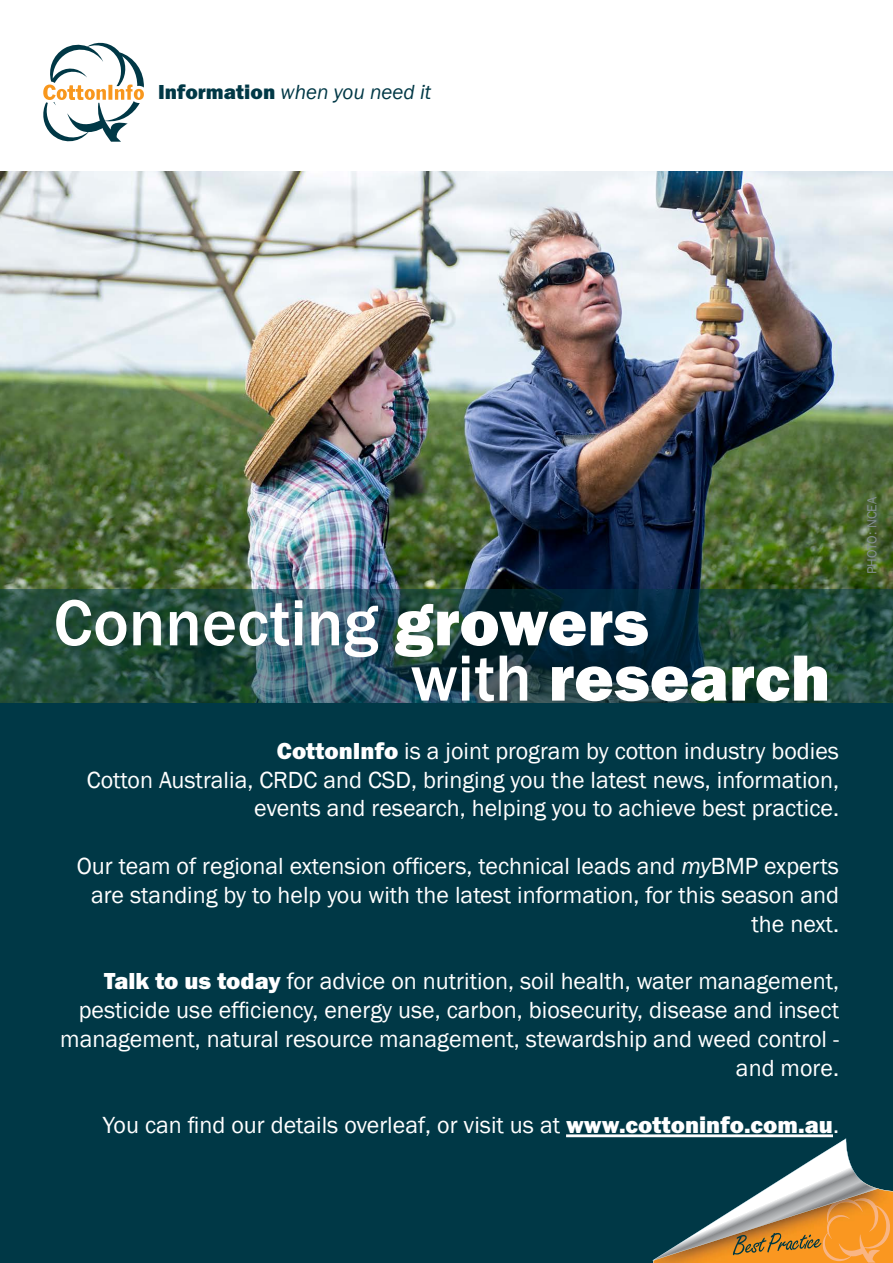
<style>
.page{position:relative;width:893px;height:1263px;background:#fff}
.page>*{position:absolute;margin:0;border:0;box-sizing:border-box;transform-origin:0 0}
.t1{font:500 67.5px "Franklin Gothic URW";color:#fff}
.t2{font:67.5px "Franklin Gothic URW Hea";color:#fff}
.t3{font:24px/28.8px "Franklin Gothic";color:#fff;text-align:right}
.t4{font:italic 21px "Franklin Gothic";color:#003846}
.t5{font:13.5px "Franklin Gothic";color:#848f93}
.s1{font-family:"Franklin Gothic URW Hea";font-style:normal}
.s2{font-family:"Franklin Gothic URW Hea";font-weight:400}
.s3{font-family:"Franklin Gothic URW";font-weight:500}
.s4{font-family:"Franklin Gothic URW Hea"}
.s5{font-style:italic}
</style>
<div class="page">
<img style="left:0;top:172px;width:893px;height:417px">
<div style="left:0;top:703px;width:893px;height:560px;background:#003846"></div>
<svg style="left:43px;top:43px;width:101px;height:99px"></svg>
<hr style="left:566px;top:1134px;width:267px;height:3px;background:#fff">
<svg style="left:652px;top:1138px;width:241px;height:125px"></svg>
<svg style="left:0;top:589px;width:893px;height:114px;background:#204644"></svg>
<p class="t4" style="left:158px;top:79px;width:275px"><span class="s1">Information</span> when you need it</p>
<h1 class="t1" style="left:54px;top:581px;width:597px">Connecting <span class="s2">growers</span></h1>
<h1 class="t2" style="left:411px;top:634px;width:421px"><span class="s3">with</span> research</h1>
<p class="t3" style="left:87px;top:737px;width:754px"><span class="s4">CottonInfo</span> is a joint program by cotton industry bodies<br>Cotton Australia, CRDC and CSD, bringing you the latest news, information, events and research, helping you to achieve best practice.</p>
<p class="t3" style="left:77px;top:852px;width:764px">Our team of regional extension officers, technical leads and <span class="s5">my</span>BMP experts are standing by to help you with the latest information, for this season and the next.</p>
<p class="t3" style="left:60px;top:967px;width:780px"><span class="s4">Talk to us today</span> for advice on nutrition, soil health, water management, pesticide use efficiency, energy use, carbon, biosecurity, disease and insect management, natural resource management, stewardship and weed control - and more.</p>
<p class="t3" style="left:103px;top:1111px;width:738px">You can find our details overleaf, or visit us at <span class="s4">www.cottoninfo.com.au</span>.</p>
<p class="t5" style="left:864px;top:574px;width:79px;rotate:-90deg">PHOTO: NCEA</p>
</div>
